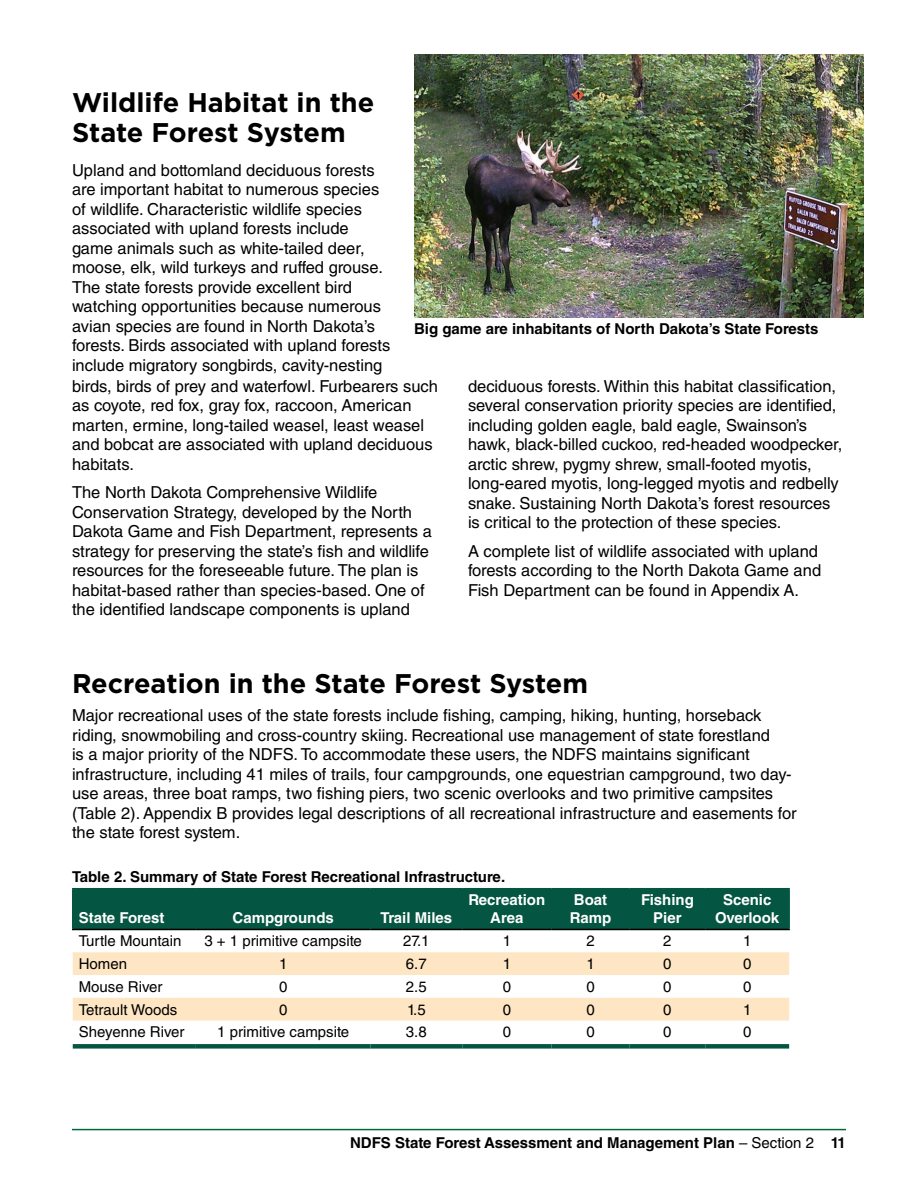
<style>
.page{position:relative;width:918px;height:1188px;background:#fff}
.page>*{position:absolute;margin:0;border:0;box-sizing:border-box;transform-origin:0 0}
.small_heading{font:700 27px/30px "Gotham";color:#000}
.body{font:16.5px/19.5px "Helvetica LT Std";color:#000}
.body-2{font:15px "Helvetica LT Std";color:#000}
.figure_titles{font:700 15px "Helvetica LT Std";color:#000}
.body-3{font:700 15px/18px "Helvetica LT Std";color:#fff;text-align:center}
.body-4{font:700 15px "Helvetica LT Std";color:#000}
.s1{font-weight:400}
</style>
<div class="page">
<hr style="left:72px;top:1129px;width:774px;height:1px;background:#006838">
<img style="left:414px;top:54px;width:450px;height:263px">
<div style="left:74px;top:889px;width:714px;height:40px;background:#045541"></div>
<svg style="left:73px;top:952px;width:716px;height:69px;fill:#fee6c4"></svg>
<hr style="left:72px;top:929px;width:124px;height:1px;background:#000">
<hr style="left:196px;top:929px;width:175px;height:1px;background:#000">
<hr style="left:370px;top:929px;width:92px;height:1px;background:#000">
<hr style="left:462px;top:929px;width:89px;height:1px;background:#000">
<hr style="left:551px;top:929px;width:79px;height:1px;background:#000">
<hr style="left:630px;top:929px;width:75px;height:1px;background:#000">
<hr style="left:705px;top:929px;width:85px;height:1px;background:#000">
<hr style="left:72px;top:888px;width:124px;height:1px;background:#045541">
<hr style="left:72px;top:889px;width:2px;height:40px;background:#045541">
<hr style="left:196px;top:888px;width:175px;height:1px;background:#045541">
<hr style="left:195px;top:889px;width:2px;height:40px;background:#045541">
<hr style="left:370px;top:888px;width:92px;height:1px;background:#045541">
<hr style="left:370px;top:889px;width:1px;height:40px;background:#045541">
<hr style="left:462px;top:888px;width:89px;height:1px;background:#045541">
<hr style="left:462px;top:889px;width:1px;height:40px;background:#045541">
<hr style="left:551px;top:888px;width:79px;height:1px;background:#045541">
<hr style="left:551px;top:889px;width:1px;height:40px;background:#045541">
<hr style="left:630px;top:888px;width:75px;height:1px;background:#045541">
<hr style="left:629px;top:889px;width:1px;height:40px;background:#045541">
<hr style="left:705px;top:888px;width:85px;height:1px;background:#045541">
<hr style="left:705px;top:889px;width:1px;height:40px;background:#045541">
<hr style="left:788px;top:889px;width:2px;height:40px;background:#045541">
<div style="left:73px;top:1044px;width:123px;height:5px;background:#045541"></div>
<div style="left:196px;top:1044px;width:175px;height:5px;background:#045541"></div>
<div style="left:370px;top:1044px;width:92px;height:5px;background:#045541"></div>
<div style="left:462px;top:1044px;width:89px;height:5px;background:#045541"></div>
<div style="left:551px;top:1044px;width:79px;height:5px;background:#045541"></div>
<div style="left:630px;top:1044px;width:75px;height:5px;background:#045541"></div>
<div style="left:705px;top:1044px;width:84px;height:5px;background:#045541"></div>
<p class="small_heading" style="left:72px;top:87px;width:304px">Wildlife Habitat in the<br>State Forest System</p>
<p class="body" style="left:72px;top:160px;width:320px">Upland and bottomland deciduous forests are important habitat to numerous species of wildlife. Characteristic wildlife species associated with upland forests include game animals such as white-tailed deer, moose, elk, wild turkeys and ruffed grouse.<br>The state forests provide excellent bird watching opportunities because numerous avian species are found in North Dakota’s forests. Birds associated with upland forests include migratory songbirds, cavity-nesting</p>
<p class="figure_titles" style="left:414px;top:320px;width:406px">Big game are inhabitants of North Dakota’s State Forests</p>
<p class="body" style="left:72px;top:376px;width:367px">birds, birds of prey and waterfowl. Furbearers such as coyote, red fox, gray fox, raccoon, American marten, ermine, long-tailed weasel, least weasel and bobcat are associated with upland deciduous habitats.</p>
<p class="body" style="left:72px;top:483px;width:361px">The North Dakota Comprehensive Wildlife Conservation Strategy, developed by the North Dakota Game and Fish Department, represents a strategy for preserving the state’s fish and wildlife resources for the foreseeable future. The plan is habitat-based rather than species-based. One of the identified landscape components is upland</p>
<p class="body" style="left:468px;top:376px;width:376px">deciduous forests. Within this habitat classification, several conservation priority species are identified, including golden eagle, bald eagle, Swainson’s hawk, black-billed cuckoo, red-headed woodpecker, arctic shrew, pygmy shrew, small-footed myotis, long-eared myotis, long-legged myotis and redbelly snake. Sustaining North Dakota’s forest resources is critical to the protection of these species.</p>
<p class="body" style="left:468px;top:541px;width:355px">A complete list of wildlife associated with upland forests according to the North Dakota Game and<br>Fish Department can be found in Appendix A.</p>
<p class="small_heading" style="left:72px;top:668px;width:518px">Recreation in the State Forest System</p>
<p class="body" style="left:72px;top:706px;width:726px">Major recreational uses of the state forests include fishing, camping, hiking, hunting, horseback riding, snowmobiling and cross-country skiing. Recreational use management of state forestland<br>is a major priority of the NDFS. To accommodate these users, the NDFS maintains significant infrastructure, including 41 miles of trails, four campgrounds, one equestrian campground, two day&shy;use areas, three boat ramps, two fishing piers, two scenic overlooks and two primitive campsites (Table 2). Appendix B provides legal descriptions of all recreational infrastructure and easements for the state forest system.</p>
<p class="figure_titles" style="left:72px;top:868px;width:435px">Table 2. Summary of State Forest Recreational Infrastructure.</p>
<p class="body-3" style="left:79px;top:909px;width:87px">State Forest</p>
<p class="body-3" style="left:233px;top:909px;width:103px">Campgrounds</p>
<p class="body-3" style="left:380px;top:909px;width:73px">Trail Miles</p>
<p class="body-3" style="left:468px;top:891px;width:78px">Recreation<br>Area</p>
<p class="body-3" style="left:570px;top:891px;width:43px;text-align:left">Boat<br>Ramp</p>
<p class="body-3" style="left:641px;top:891px;width:54px">Fishing<br>Pier</p>
<p class="body-3" style="left:715px;top:891px;width:66px">Scenic<br>Overlook</p>
<p class="body-2" style="left:79px;top:932px;width:104px">Turtle Mountain</p>
<p class="body-2" style="left:204px;top:932px;width:159px">3 + 1 primitive campsite</p>
<p class="body-2" style="left:403px;top:932px;width:28px">27.1</p>
<p class="body-2" style="left:503px;top:932px;width:10px">1</p>
<p class="body-2" style="left:586px;top:932px;width:10px">2</p>
<p class="body-2" style="left:663px;top:932px;width:10px">2</p>
<p class="body-2" style="left:743px;top:932px;width:10px">1</p>
<p class="body-2" style="left:79px;top:955px;width:50px">Homen</p>
<p class="body-2" style="left:279px;top:955px;width:10px">1</p>
<p class="body-2" style="left:406px;top:955px;width:22px">6.7</p>
<p class="body-2" style="left:503px;top:955px;width:10px">1</p>
<p class="body-2" style="left:586px;top:955px;width:10px">1</p>
<p class="body-2" style="left:663px;top:955px;width:10px">0</p>
<p class="body-2" style="left:743px;top:955px;width:10px">0</p>
<p class="body-2" style="left:79px;top:978px;width:85px">Mouse River</p>
<p class="body-2" style="left:279px;top:978px;width:10px">0</p>
<p class="body-2" style="left:406px;top:978px;width:22px">2.5</p>
<p class="body-2" style="left:503px;top:978px;width:10px">0</p>
<p class="body-2" style="left:586px;top:978px;width:10px">0</p>
<p class="body-2" style="left:663px;top:978px;width:10px">0</p>
<p class="body-2" style="left:743px;top:978px;width:10px">0</p>
<p class="body-2" style="left:79px;top:1001px;width:100px">Tetrault Woods</p>
<p class="body-2" style="left:279px;top:1001px;width:10px">0</p>
<p class="body-2" style="left:407px;top:1001px;width:20px">1.5</p>
<p class="body-2" style="left:503px;top:1001px;width:10px">0</p>
<p class="body-2" style="left:586px;top:1001px;width:10px">0</p>
<p class="body-2" style="left:663px;top:1001px;width:10px">0</p>
<p class="body-2" style="left:743px;top:1001px;width:10px">1</p>
<p class="body-2" style="left:79px;top:1023px;width:107px">Sheyenne River</p>
<p class="body-2" style="left:217px;top:1023px;width:134px">1 primitive campsite</p>
<p class="body-2" style="left:406px;top:1023px;width:22px">3.8</p>
<p class="body-2" style="left:503px;top:1023px;width:10px">0</p>
<p class="body-2" style="left:586px;top:1023px;width:10px">0</p>
<p class="body-2" style="left:663px;top:1023px;width:10px">0</p>
<p class="body-2" style="left:743px;top:1023px;width:10px">0</p>
<p class="body-4" style="left:350px;top:1133px;width:497px">NDFS State Forest Assessment and Management Plan <span class="s1">– Section 2</span> 11</p>
</div>
